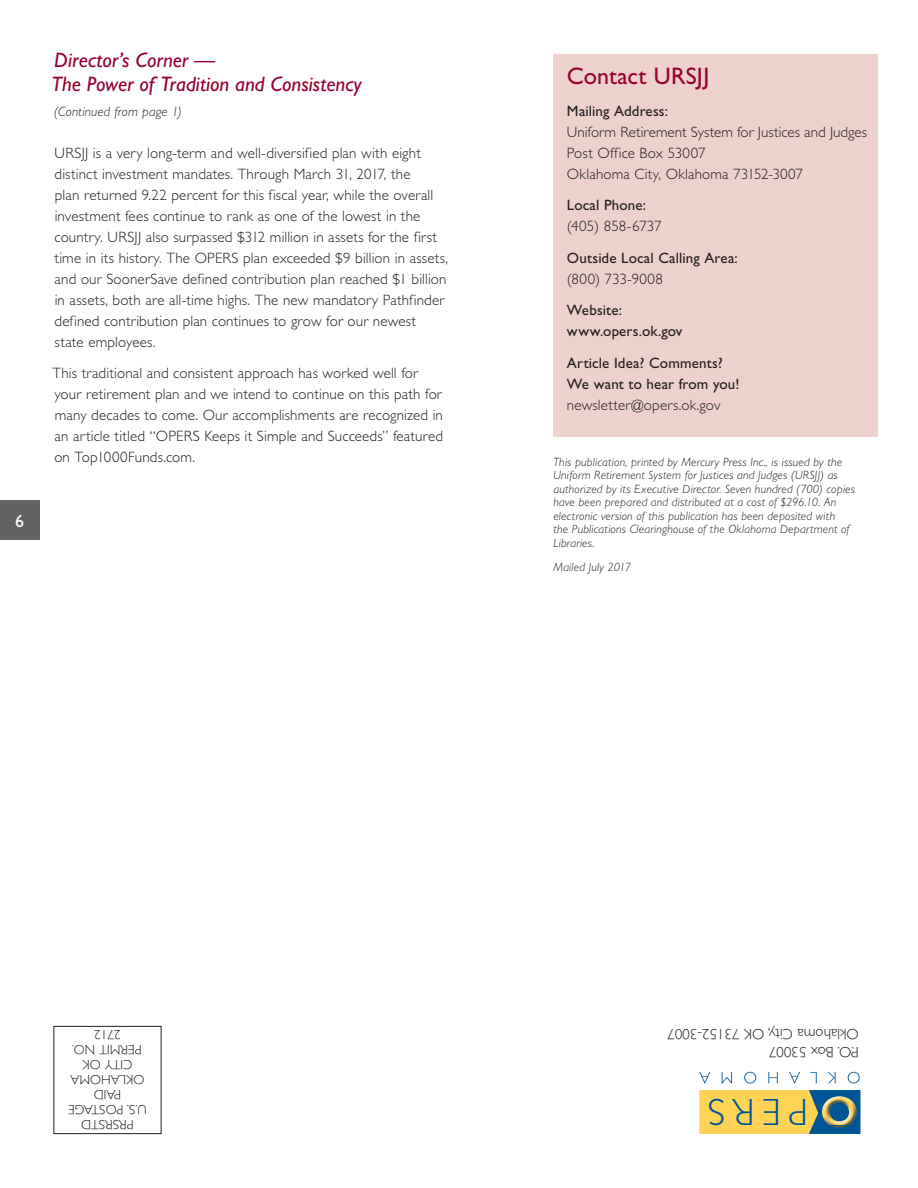
<style>
.page{position:relative;width:918px;height:1188px;background:#fff}
.page>*{position:absolute;margin:0;border:0;box-sizing:border-box;transform-origin:0 0}
.t1{font:300 38.1px "Gill Sans Std";color:#005595}
.t2{font:24px "Gill Sans Std";letter-spacing:.01em;color:#98012d}
.DC_Continued{font:italic 21px "Gill Sans Std";color:#98012d}
.Page_Number{font:18px "Gill Sans Std";color:#fff}
.Txt_Master{font:300 15px/21px "Gill Sans Std";letter-spacing:.01em;color:#231f20}
.t3{font:15px/21px "Gill Sans Std";letter-spacing:.01em;color:#231f20}
.t4{font:300 13.5px/15px "Gill Sans Std";color:#231f20;text-align:center}
.Txt_Continued{font:italic 300 13.5px "Gill Sans Std";letter-spacing:.01em;color:#231f20}
.t5{font:italic 300 12px/13.5px "Gill Sans Std";letter-spacing:.015em;color:#231f20}
</style>
<div class="page">
<div style="left:0;top:501px;width:39px;height:39px;background:#636366"></div>
<svg style="left:699px;top:1072px;width:161px;height:11px"></svg>
<svg style="left:699px;top:1090px;width:161px;height:44px;background:#d3bd60"></svg>
<img style="left:822px;top:1096px;width:35px;height:29px">
<div style="left:553px;top:54px;width:325px;height:382px;background:#edd1cd"></div>
<div style="left:53px;top:1026px;width:108px;height:108px;border:1px solid #231f20"></div>
<p class="Page_Number" style="left:15px;top:510px;width:10px">6</p>
<p class="DC_Continued" style="left:54px;top:48px;width:162px">Director’s Corner —</p>
<p class="DC_Continued" style="left:51px;top:72px;width:312px">The Power of Tradition and Consistency</p>
<p class="Txt_Continued" style="left:54px;top:103px;width:129px">(Continued from page 1)</p>
<p class="Txt_Master" style="left:55px;top:142px;width:395px">URSJJ is a very long-term and well-diversified plan with eight distinct investment mandates. Through March 31, 2017, the<br>plan returned 9.22 percent for this fiscal year, while the overall investment fees continue to rank as one of the lowest in the country. URSJJ also surpassed $312 million in assets for the first time in its history. The OPERS plan exceeded $9 billion in assets, and our SoonerSave defined contribution plan reached $1 billion in assets, both are all-time highs. The new mandatory Pathfinder defined contribution plan continues to grow for our newest state employees.</p>
<p class="Txt_Master" style="left:53px;top:363px;width:392px">This traditional and consistent approach has worked well for your retirement plan and we intend to continue on this path for many decades to come. Our accomplishments are recognized in an article titled “OPERS Keeps it Simple and Succeeds” featured on Top1000Funds.com.</p>
<h2 class="t2" style="left:567px;top:62px;width:144px">Contact URSJJ</h2>
<p class="t3" style="left:567px;top:100px;width:103px">Mailing Address:</p>
<p class="Txt_Master" style="left:567px;top:121px;width:302px">Uniform Retirement System for Justices and Judges<br>Post Office Box 53007<br>Oklahoma City, Oklahoma 73152-3007</p>
<p class="t3" style="left:567px;top:195px;width:81px">Local Phone:</p>
<p class="Txt_Master" style="left:567px;top:216px;width:96px">(405) 858-6737</p>
<p class="t3" style="left:567px;top:247px;width:172px">Outside Local Calling Area:</p>
<p class="Txt_Master" style="left:567px;top:268px;width:98px">(800) 733-9008</p>
<p class="t3" style="left:567px;top:300px;width:117px">Website: www.opers.ok.gov</p>
<p class="t3" style="left:567px;top:352px;width:174px">Article Idea? Comments?<br>We want to hear from you!</p>
<p class="Txt_Master" style="left:567px;top:394px;width:155px">newsletter@opers.ok.gov</p>
<p class="t5" style="left:553px;top:455px;width:303px">This publication, printed by Mercury Press Inc., is issued by the Uniform Retirement System for Justices and Judges (URSJJ) as authorized by its Executive Director. Seven hundred (700) copies have been prepared and distributed at a cost of $296.10. An electronic version of this publication has been deposited with<br>the Publications Clearinghouse of the Oklahoma Department of Libraries.</p>
<p class="t5" style="left:553px;top:560px;width:79px">Mailed July 2017</p>
<p class="t4" style="left:147px;top:1132px;width:80px;rotate:-180deg">PRSRSTD<br>U.S. POSTAGE<br>PAID<br>OKLAHOMA<br>CITY OK<br>PERMIT NO.<br>2712</p>
<p class="Txt_Master" style="left:859px;top:1061px;width:193px;line-height:18px;rotate:-180deg">P.O. Box 53007<br>Oklahoma City, OK 73152-3007</p>
<h1 class="t1" style="left:808px;top:1133px;width:102px;rotate:-180deg">PERS</h1>
</div>
